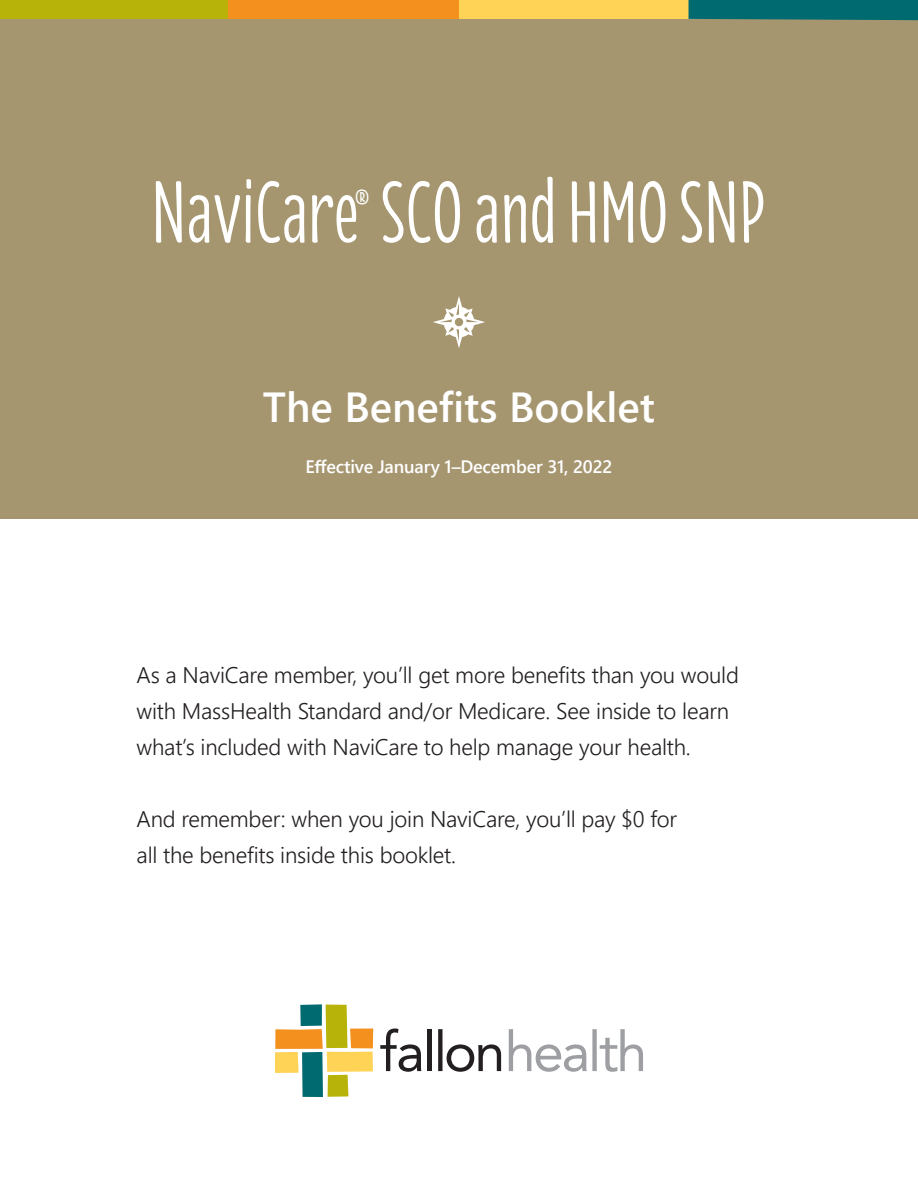
<style>
.page{position:relative;width:918px;height:1188px;background:#fff}
.page>*{position:absolute;margin:0;border:0;box-sizing:border-box;transform-origin:0 0}
.t1{font:90px "Florence";color:#fff}
.t2{font:42px "Webly Sleek UI Semibold";color:#fff}
.t3{font:22.5px/36px "Webly Sleek UI Semilight";letter-spacing:-.01em;color:#231f20}
.t4{font:18px "Webly Sleek UI Semibold";letter-spacing:-.01em;color:#fff}
</style>
<div class="page">
<div style="left:0;top:19px;width:918px;height:499px;background:#a59670"></div>
<div style="left:0;top:0;width:229px;height:19px;background:#b8b309"></div>
<div style="left:229px;top:0;width:230px;height:19px;background:#f4901d"></div>
<div style="left:459px;top:0;width:230px;height:19px;background:#fed356"></div>
<div style="left:688px;top:0;width:230px;height:20px;background:#006a71"></div>
<svg style="left:433px;top:296px;width:52px;height:52px"></svg>
<svg style="left:275px;top:1004px;width:98px;height:93px"></svg>
<svg style="left:509px;top:1029px;width:134px;height:43px"></svg>
<svg style="left:380px;top:1029px;width:41px;height:43px"></svg>
<hr style="left:427px;top:1029px;width:4px;height:42px;background:#231f20">
<svg style="left:438px;top:1029px;width:63px;height:43px"></svg>
<h1 class="t1" style="left:151px;top:139px;width:616px">NaviCare<sup>®</sup> SCO and HMO SNP</h1>
<h2 class="t2" style="left:263px;top:375px;width:394px">The Benefits Booklet</h2>
<p class="t4" style="left:305px;top:453px;width:309px">Effective January 1–December 31, 2022</p>
<p class="t3" style="left:137px;top:656px;width:604px">As a NaviCare member, you’ll get more benefits than you would</p>
<p class="t3" style="left:137px;top:692px;width:594px">with MassHealth Standard and/or Medicare. See inside to learn what’s included with NaviCare to help manage your health.</p>
<p class="t3" style="left:137px;top:800px;width:542px">And remember: when you join NaviCare, you’ll pay $0 for</p>
<p class="t3" style="left:137px;top:836px;width:321px">all the benefits inside this booklet.</p>
</div>
